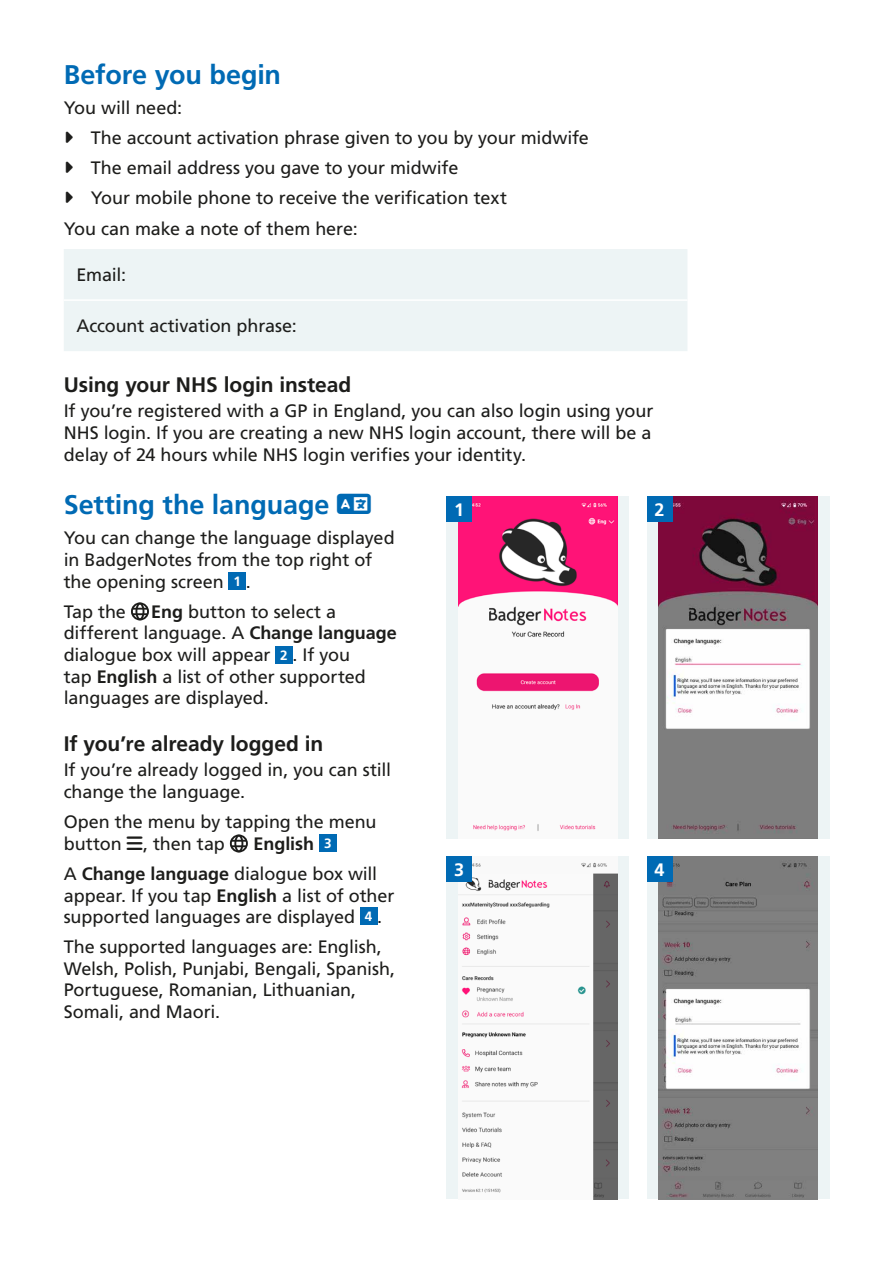
<style>
.page{position:relative;width:893px;height:1263px;background:#fff}
.page>*{position:absolute;margin:0;border:0;box-sizing:border-box;transform-origin:0 0}
.t1{font:700 27px "Frutiger LT Std";letter-spacing:-.005em;color:#006ab4}
.t2{font:700 21px "Frutiger LT Std";letter-spacing:-.005em;color:#1d1d1b}
.Body{font:18px/21.6px "Frutiger LT Std";letter-spacing:-.005em;color:#1d1d1b}
.Body-2{font:700 18px "Frutiger LT Std";letter-spacing:-.005em;color:#1d1d1b}
.t3{font:700 18px "Frutiger LT Std";color:#fff}
.t4{font:700 13.5px "Frutiger LT Std";color:#fff}
.s1{font-weight:700}
</style>
<div class="page">
<div style="left:64px;top:249px;width:623px;height:102px;background:#edf4f5"></div>
<hr style="left:64px;top:299px;width:623px;height:2px;background:#fff">
<div style="left:229px;top:573px;width:17px;height:17px;background:#006ab4"></div>
<svg style="left:131px;top:602px;width:18px;height:18px"></svg>
<div style="left:276px;top:646px;width:17px;height:17px;background:#006ab4"></div>
<svg style="left:230px;top:834px;width:18px;height:18px"></svg>
<div style="left:319px;top:835px;width:17px;height:17px;background:#006ab4"></div>
<div style="left:360px;top:907px;width:17px;height:17px;background:#006ab4"></div>
<div style="left:647px;top:496px;width:182px;height:343px;background:#edf4f5"></div>
<img style="left:659px;top:496px;width:158px;height:343px">
<div style="left:446px;top:496px;width:183px;height:343px;background:#edf4f5"></div>
<img style="left:458px;top:496px;width:159px;height:343px">
<div style="left:446px;top:857px;width:183px;height:342px;background:#edf4f5"></div>
<img style="left:458px;top:857px;width:159px;height:342px">
<div style="left:647px;top:857px;width:182px;height:342px;background:#edf4f5"></div>
<img style="left:659px;top:857px;width:158px;height:342px">
<div style="left:446px;top:496px;width:26px;height:26px;background:#006ab4"></div>
<div style="left:647px;top:496px;width:25px;height:26px;background:#006ab4"></div>
<div style="left:446px;top:857px;width:26px;height:25px;background:#006ab4"></div>
<div style="left:647px;top:857px;width:25px;height:25px;background:#006ab4"></div>
<h2 class="t1" style="left:64px;top:59px;width:219px">Before you begin</h2>
<p class="Body" style="left:64px;top:97px;width:120px">You will need:</p>
<p class="Body" style="left:91px;top:127px;width:500px">The account activation phrase given to you by your midwife</p>
<p class="Body" style="left:91px;top:157px;width:369px">The email address you gave to your midwife</p>
<p class="Body" style="left:91px;top:187px;width:418px">Your mobile phone to receive the verification text</p>
<p class="Body" style="left:64px;top:218px;width:295px">You can make a note of them here:</p>
<p class="Body" style="left:77px;top:264px;width:51px">Email:</p>
<p class="Body" style="left:77px;top:315px;width:222px">Account activation phrase:</p>
<h3 class="t2" style="left:64px;top:372px;width:289px">Using your NHS login instead</h3>
<p class="Body" style="left:64px;top:400px;width:591px;text-align:justify">If you’re registered with a GP in England, you can also login using your NHS login. If you are creating a new NHS login account, there will be a delay of 24 hours while NHS login verifies your identity.</p>
<h2 class="t1" style="left:64px;top:489px;width:267px">Setting the language</h2>
<p class="Body" style="left:64px;top:527px;width:332px">You can change the language displayed in BadgerNotes from the top right of the opening screen</p>
<p class="t3" style="left:454px;top:499px;width:12px">1</p>
<p class="t3" style="left:655px;top:499px;width:12px">2</p>
<p class="t4" style="left:234px;top:574px;width:9px">1</p>
<p class="Body" style="left:246px;top:571px;width:7px">.</p>
<p class="Body" style="left:64px;top:601px;width:64px">Tap the</p>
<p class="Body" style="left:64px;top:601px;width:335px;text-indent:87px"><span class="s1">Eng</span> button to select a different language. A <span class="s1">Change language </span>dialogue box will appear</p>
<p class="Body" style="left:64px;top:644px;width:304px;text-indent:229px">. If you tap <span class="s1">English</span> a list of other supported languages are displayed.</p>
<h3 class="t2" style="left:64px;top:731px;width:261px">If you’re already logged in</h3>
<p class="Body" style="left:64px;top:759px;width:329px">If you’re already logged in, you can still change the language.</p>
<p class="Body" style="left:64px;top:811px;width:314px">Open the menu by tapping the menu button ▲, then tap</p>
<p class="t4" style="left:280px;top:647px;width:9px">2</p>
<p class="Body-2" style="left:254px;top:833px;width:62px">English</p>
<p class="t4" style="left:324px;top:836px;width:9px">3</p>
<p class="Body" style="left:64px;top:863px;width:332px">A <span class="s1">Change language</span> dialogue box will appear. If you tap <span class="s1">English</span> a list of other supported languages are displayed</p>
<p class="t4" style="left:365px;top:908px;width:9px">4</p>
<p class="Body" style="left:377px;top:906px;width:7px">.</p>
<p class="Body" style="left:64px;top:936px;width:333px">The supported languages are: English, Welsh, Polish, Punjabi, Bengali, Spanish, Portuguese, Romanian, Lithuanian, Somali, and Maori.</p>
<p class="t3" style="left:454px;top:859px;width:12px">3</p>
<p class="t3" style="left:655px;top:859px;width:12px">4</p>
</div>
